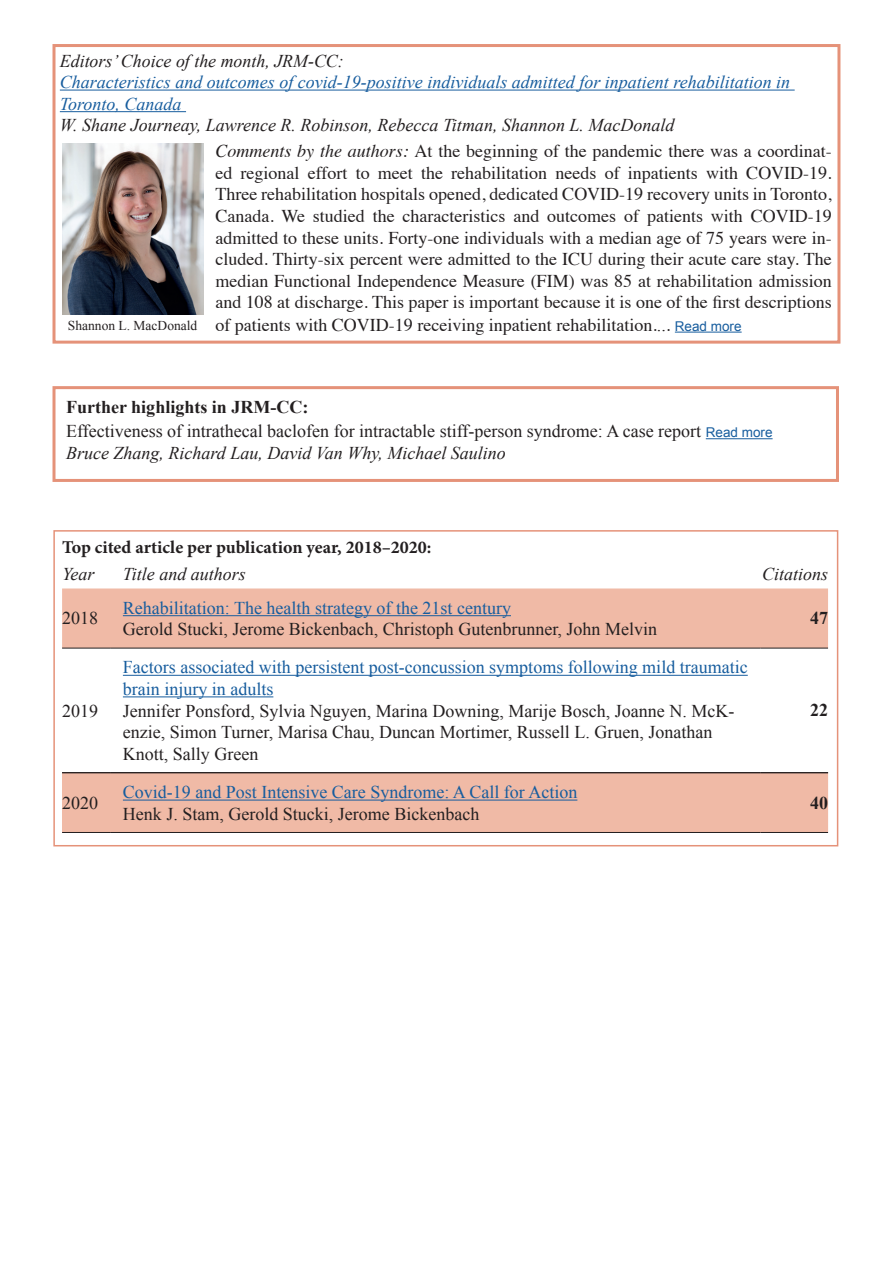
<style>
.page{position:relative;width:893px;height:1263px;background:#fff}
.page>*{position:absolute;margin:0;border:0;box-sizing:border-box;transform-origin:0 0}
.t1{font:18px "Times";color:#231f20}
.t2{font:18px/21.6px "Times New Roman";color:#231f20}
.t3{font:18px/21.6px "Times New Roman";color:#175d9e}
.t4{font:italic 18px "Times New Roman";color:#231f20}
.t5{font:italic 18px/21.6px "Times New Roman";color:#175d9e}
.t6{font:700 18px "Minion Pro";color:#231f20}
.t7{font:700 18px "Times New Roman";color:#231f20}
.s1{font-style:italic}
.s2{font-family:"Times New Roman";font-size:13.5px}
.s3{font-family:"Times New Roman"}
.s4{font-family:"Arial";font-size:13.5px;color:#175d9e}
.s5{font-weight:700}
</style>
<div class="page">
<div style="left:52px;top:44px;width:788px;height:300px;border:3px solid #e59279"></div>
<div style="left:53px;top:530px;width:785px;height:316px;border:2px solid #e59279"></div>
<div style="left:62px;top:588px;width:766px;height:60px;background:#f0baa6"></div>
<svg style="left:122px;top:674px;width:626px;height:24px"></svg>
<hr style="left:62px;top:648px;width:48px;height:1px;background:#231f20">
<hr style="left:110px;top:648px;width:650px;height:1px;background:#231f20">
<hr style="left:760px;top:648px;width:68px;height:1px;background:#231f20">
<hr style="left:62px;top:772px;width:48px;height:1px;background:#231f20">
<hr style="left:110px;top:772px;width:650px;height:1px;background:#231f20">
<hr style="left:760px;top:772px;width:68px;height:1px;background:#231f20">
<hr style="left:123px;top:615px;width:388px;height:1px;background:#175d9e">
<hr style="left:123px;top:675px;width:625px;height:1px;background:#175d9e">
<hr style="left:123px;top:696px;width:150px;height:1px;background:#175d9e">
<div style="left:62px;top:774px;width:766px;height:58px;background:#f0baa6"></div>
<hr style="left:62px;top:773px;width:48px;height:1px;background:#231f20">
<hr style="left:110px;top:773px;width:650px;height:1px;background:#231f20">
<hr style="left:760px;top:773px;width:68px;height:1px;background:#231f20">
<hr style="left:62px;top:832px;width:48px;height:1px;background:#231f20">
<hr style="left:110px;top:832px;width:650px;height:1px;background:#231f20">
<hr style="left:760px;top:832px;width:68px;height:1px;background:#231f20">
<hr style="left:123px;top:800px;width:454px;height:1px;background:#175d9e">
<div style="left:52px;top:386px;width:787px;height:96px;border:3px solid #e59279"></div>
<hr style="left:706px;top:438px;width:67px;height:1px;background:#175d9e">
<hr style="left:60px;top:90px;width:735px;height:1px;background:#175d9e">
<hr style="left:60px;top:111px;width:126px;height:1px;background:#175d9e">
<hr style="left:675px;top:332px;width:67px;height:1px;background:#175d9e">
<img style="left:63px;top:143px;width:140px;height:172px">
<p class="t4" style="left:60px;top:48px;width:285px">Editors’ Choice of the month, JRM-CC:</p>
<p class="t5" style="left:60px;top:71px;width:732px">Characteristics and outcomes of covid-19-positive individuals admitted for inpatient rehabilitation in<br>Toronto, Canada</p>
<p class="t4" style="left:60px;top:113px;width:616px">W. Shane Journeay, Lawrence R. Robinson, Rebecca Titman, Shannon L. MacDonald</p>
<p class="t1" style="left:215px;top:134px;width:618px"><span class="s1">Comments by the authors:</span> At the beginning of the pandemic there was a coordinat-</p>
<p class="t1" style="left:215px;top:156px;width:618px">ed regional effort to meet the rehabilitation needs of inpatients with COVID-19.</p>
<p class="t1" style="left:215px;top:178px;width:618px">Three rehabilitation hospitals opened, dedicated COVID-19 recovery units in Toronto,</p>
<p class="t1" style="left:215px;top:199px;width:618px">Canada. We studied the characteristics and outcomes of patients with COVID-19</p>
<p class="t1" style="left:215px;top:221px;width:618px">admitted to these units. Forty-one individuals with a median age of 75 years were in-</p>
<p class="t1" style="left:215px;top:242px;width:618px">cluded. Thirty-six percent were admitted to the ICU during their acute care stay. The</p>
<p class="t1" style="left:215px;top:264px;width:618px">median Functional Independence Measure (FIM) was 85 at rehabilitation admission</p>
<p class="t1" style="left:215px;top:286px;width:618px">and 108 at discharge. This paper is important because it is one of the first descriptions</p>
<p class="t1" style="left:68px;top:308px;width:675px"><span class="s2">Shannon L. MacDonald</span> of patients with COVID-19 receiving inpatient rehabilitation<span class="s1">.</span><span class="s3">..</span>. <span class="s4">Read more</span></p>
<p class="t2" style="left:66px;top:394px;width:708px;line-height:24.5px"><span class="s5">Further highlights in JRM-CC:<br></span>Effectiveness of intrathecal baclofen for intractable stiff-person syndrome: A case report <span class="s4">Read more</span></p>
<p class="t4" style="left:66px;top:440px;width:441px">Bruce Zhang, Richard Lau, David Van Why, Michael Saulino</p>
<p class="t6" style="left:62px;top:534px;width:371px">Top cited article per publication year, 2018–2020:</p>
<p class="t4" style="left:62px;top:562px;width:34px">Year</p>
<p class="t4" style="left:123px;top:562px;width:125px">Title and authors</p>
<p class="t4" style="left:762px;top:562px;width:68px">Citations</p>
<p class="t2" style="left:62px;top:607px;width:38px">2018</p>
<p class="t3" style="left:123px;top:597px;width:390px">Rehabilitation: The health strategy of the 21st century</p>
<p class="t2" style="left:123px;top:618px;width:536px">Gerold Stucki, Jerome Bickenbach, Christoph Gutenbrunner, John Melvin</p>
<p class="t7" style="left:810px;top:606px;width:19px">47</p>
<p class="t2" style="left:62px;top:699px;width:37px">2019</p>
<p class="t2" style="left:62px;top:792px;width:38px">2020</p>
<p class="t3" style="left:123px;top:656px;width:626px">Factors associated with persistent post-concussion symptoms following mild traumatic brain injury in adults</p>
<p class="t2" style="left:123px;top:699px;width:613px">Jennifer Ponsford, Sylvia Nguyen, Marina Downing, Marije Bosch, Joanne N. McK&shy;enzie, Simon Turner, Marisa Chau, Duncan Mortimer, Russell L. Gruen, Jonathan<br>Knott, Sally Green</p>
<p class="t7" style="left:810px;top:698px;width:19px">22</p>
<p class="t3" style="left:123px;top:781px;width:456px">Covid-19 and Post Intensive Care Syndrome: A Call for Action</p>
<p class="t2" style="left:123px;top:803px;width:358px">Henk J. Stam, Gerold Stucki, Jerome Bickenbach</p>
<p class="t7" style="left:810px;top:790px;width:19px">40</p>
</div>
